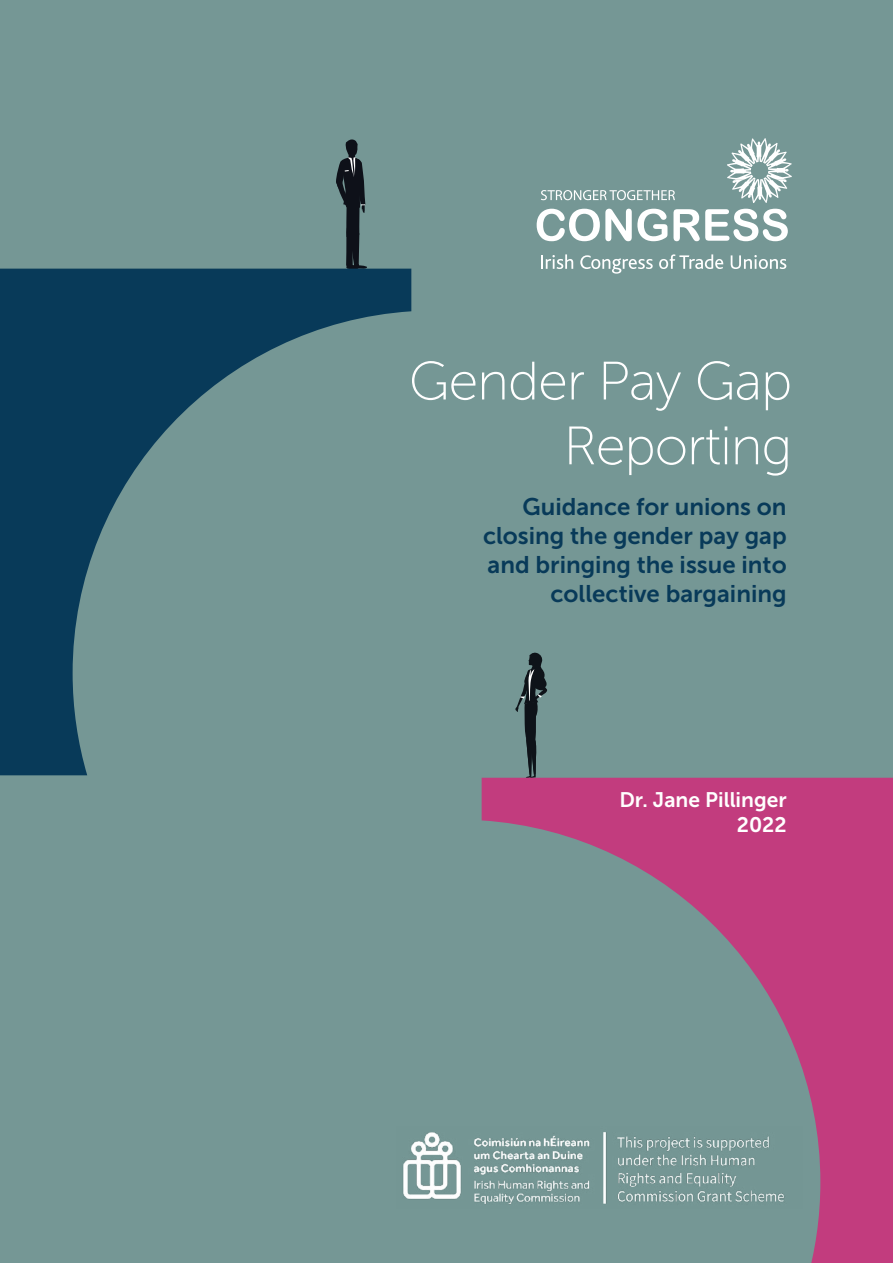
<style>
.page{position:relative;width:893px;height:1263px;background:#759795}
.page>*{position:absolute;margin:0;border:0;box-sizing:border-box;transform-origin:0 0}
.t1{font:54px/64.8px "Museo Sans 100";letter-spacing:-.02em;color:#fff;text-align:right}
.t2{font:24px/28.8px "Museo Sans 700";color:#083a59;text-align:right}
.t3{font:21px/25.2px "Museo Sans 700";color:#fff;text-align:right}
</style>
<div class="page">
<svg style="left:336px;top:139px;width:31px;height:130px"></svg>
<svg style="left:515px;top:652px;width:34px;height:126px"></svg>
<svg style="left:0;top:269px;width:411px;height:506px"></svg>
<svg style="left:482px;top:778px;width:411px;height:485px"></svg>
<svg style="left:673px;top:209px;width:115px;height:32px"></svg>
<svg style="left:541px;top:190px;width:134px;height:10px"></svg>
<svg style="left:541px;top:254px;width:32px;height:15px"></svg>
<svg style="left:580px;top:255px;width:73px;height:19px"></svg>
<svg style="left:659px;top:254px;width:64px;height:15px"></svg>
<svg style="left:731px;top:255px;width:55px;height:14px"></svg>
<svg style="left:727px;top:138px;width:65px;height:65px"></svg>
<svg style="left:537px;top:209px;width:130px;height:32px"></svg>
<img style="left:403px;top:1127px;width:400px;height:81px">
<h1 class="t1" style="left:409px;top:349px;width:385px">Gender Pay Gap<br>Reporting</h1>
<p class="t2" style="left:483px;top:492px;width:305px">Guidance for unions on closing the gender pay gap and bringing the issue into collective bargaining</p>
<p class="t3" style="left:619px;top:787px;width:169px">Dr. Jane Pillinger<br>2022</p>
</div>
